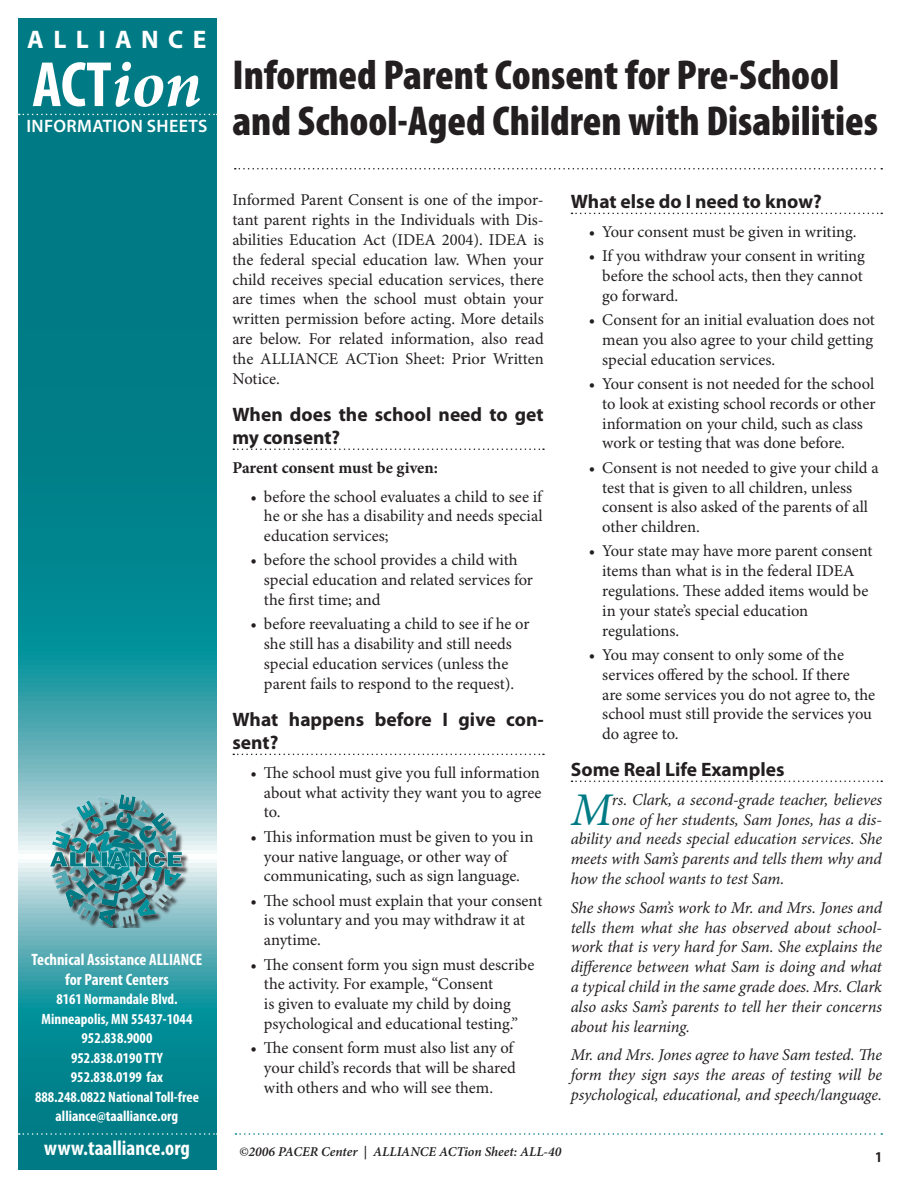
<style>
.page{position:relative;width:918px;height:1188px;background:#fff}
.page>*{position:absolute;margin:0;border:0;box-sizing:border-box;transform-origin:0 0}
.t1{font:700 condensed 64.5px "Myriad";color:#fff}
.t2{font:italic 46.95px "Minion Pro";color:#007b85}
.t3{font:900 condensed 42px/46.5px "Myriad Pro";color:#231f20}
.t4{font:700 25.5px "Myriad Pro";letter-spacing:.37em;color:#fff}
.t5{font:700 condensed 21px "Myriad Pro";color:#fff}
.t6{font:700 19.5px/23.4px "Myriad Pro";color:#231f20}
.t7{font:600 18px "Myriad Pro";letter-spacing:.02em;color:#fff}
.t8{font:16.5px/19.8px "Minion Pro";color:#231f20}
.t9{font:italic 16.5px/19.8px "Minion Pro";letter-spacing:-.005em;color:#231f20;text-align:justify}
.t10{font:700 condensed 16.5px/19.8px "Myriad Pro";color:#fff;text-align:center}
.t11{font:700 16.5px "Minion Pro";letter-spacing:-.005em;color:#231f20}
.t12{font:700 condensed 15px/19.5px "Myriad Pro";color:#fff;text-align:center}
.t13{font:700 condensed 15px "Myriad";color:#231f20}
.t14{font:italic 600 13.5px "Minion Pro";color:#231f20}
.s1{font-family:"Minion Pro";font-style:italic;font-stretch:normal;font-size:67.5px}
</style>
<div class="page">
<svg style="left:19px;top:18px;width:198px;height:1152px;background:#168b94"></svg>
<svg style="left:19px;top:114px;width:198px;height:1px"></svg>
<svg style="left:236px;top:1133px;width:646px;height:2px"></svg>
<svg style="left:19px;top:1133px;width:198px;height:2px"></svg>
<div style="left:51px;top:796px;width:139px;height:132px;background:#231f20;opacity:.9"></div>
<img style="left:50px;top:794px;width:133px;height:134px">
<svg style="left:235px;top:168px;width:647px;height:2px"></svg>
<svg style="left:233px;top:448px;width:311px;height:2px"></svg>
<svg style="left:233px;top:754px;width:311px;height:1px"></svg>
<svg style="left:572px;top:213px;width:310px;height:1px"></svg>
<svg style="left:572px;top:781px;width:310px;height:1px"></svg>
<h3 class="t4" style="left:27px;top:25px;width:181px">ALLIANCE</h3>
<h1 class="t1" style="left:32px;top:52px;width:171px">ACT<span class="s1">ion</span></h1>
<p class="t7" style="left:26px;top:116px;width:183px">INFORMATION SHEETS</p>
<p class="t10" style="left:32px;top:950px;width:172px">Technical Assistance ALLIANCE for Parent Centers</p>
<p class="t12" style="left:35px;top:990px;width:165px">8161 Normandale Blvd.<br>Minneapolis, MN 55437-1044<br>952.838.9000<br>952.838.0190 TTY<br>952.838.0199 fax<br>888.248.0822 National Toll-free alliance@taalliance.org</p>
<p class="t5" style="left:44px;top:1137px;width:147px">www.taalliance.org</p>
<h3 class="t3" style="left:232px;top:52px;width:647px">Informed Parent Consent for Pre-School and School-Aged Children with Disabilities</h3>
<p class="t8" style="left:232px;top:191px;width:313px;text-align:justify">Informed Parent Consent is one of the impor&shy;tant parent rights in the Individuals with Dis&shy;abilities Education Act (IDEA 2004). IDEA is the federal special education law. When your child receives special education services, there are times when the school must obtain your written permission before acting. More details are below. For related information, also read the ALLIANCE ACTion Sheet: Prior Written Notice.</p>
<p class="t6" style="left:232px;top:403px;width:313px">When does the school need to get my consent?</p>
<p class="t11" style="left:232px;top:458px;width:207px">Parent consent must be given:</p>
<p class="t8" style="left:264px;top:487px;width:280px;text-align:justify;text-indent:-13px">• before the school evaluates a child to see if he or she has a disability and needs special education services;</p>
<p class="t8" style="left:264px;top:551px;width:271px;text-indent:-13px">• before the school provides a child with special education and related services for the first time; and</p>
<p class="t8" style="left:251px;top:615px;width:281px;text-align:center">• before reevaluating a child to see if he or she still has a disability and still needs special education services (unless the parent fails to respond to the request).</p>
<p class="t6" style="left:232px;top:708px;width:313px">What happens before I give con&shy;sent?</p>
<p class="t8" style="left:264px;top:763px;width:279px;text-align:justify;text-indent:-13px">• The school must give you full information about what activity they want you to agree to.</p>
<p class="t8" style="left:264px;top:827px;width:271px;text-indent:-13px">• This information must be given to you in your native language, or other way of communicating, such as sign language.</p>
<p class="t8" style="left:264px;top:891px;width:280px;text-indent:-13px">• The school must explain that your consent is voluntary and you may withdraw it at anytime.</p>
<p class="t8" style="left:264px;top:955px;width:272px;text-indent:-13px">• The consent form you sign must describe the activity. For example, “Consent<br>is given to evaluate my child by doing psychological and educational testing.”</p>
<p class="t8" style="left:264px;top:1039px;width:253px;text-indent:-13px">• The consent form must also list any of your child’s records that will be shared with others and who will see them.</p>
<p class="t6" style="left:571px;top:190px;width:253px">What else do I need to know?</p>
<p class="t8" style="left:589px;top:222px;width:269px">• Your consent must be given in writing.</p>
<p class="t8" style="left:602px;top:247px;width:264px;text-indent:-13px">• If you withdraw your consent in writing before the school acts, then they cannot go forward.</p>
<p class="t8" style="left:602px;top:311px;width:274px;text-align:justify;text-indent:-13px">• Consent for an initial evaluation does not mean you also agree to your child getting special education services.</p>
<p class="t8" style="left:602px;top:375px;width:275px;text-indent:-13px">• Your consent is not needed for the school to look at existing school records or other information on your child, such as class work or testing that was done before.</p>
<p class="t8" style="left:602px;top:458px;width:278px;text-indent:-13px">• Consent is not needed to give your child a test that is given to all children, unless consent is also asked of the parents of all other children.</p>
<p class="t8" style="left:602px;top:542px;width:272px;text-indent:-13px">• Your state may have more parent consent items than what is in the federal IDEA regulations. These added items would be in your state’s special education regulations.</p>
<p class="t8" style="left:602px;top:645px;width:275px;text-indent:-13px">• You may consent to only some of the services offered by the school. If there<br>are some services you do not agree to, the school must still provide the services you do agree to.</p>
<p class="t6" style="left:571px;top:758px;width:215px">Some Real Life Examples</p>
<h2 class="t2" style="left:571px;top:781px;width:43px">M</h2>
<p class="t9" style="left:612px;top:790px;width:272px">rs. Clark, a second-grade teacher, believes</p>
<p class="t9" style="left:612px;top:810px;width:272px">one of her students, Sam Jones, has a dis-</p>
<p class="t9" style="left:571px;top:830px;width:313px">ability and needs special education services. She</p>
<p class="t9" style="left:571px;top:850px;width:313px">meets with Sam’s parents and tells them why and</p>
<p class="t9" style="left:571px;top:870px;width:215px">how the school wants to test Sam.</p>
<p class="t9" style="left:571px;top:898px;width:313px">She shows Sam’s work to Mr. and Mrs. Jones and tells them what she has observed about school&shy;work that is very hard for Sam. She explains the difference between what Sam is doing and what a typical child in the same grade does. Mrs. Clark also asks Sam’s parents to tell her their concerns about his learning.</p>
<p class="t9" style="left:571px;top:1046px;width:313px">Mr. and Mrs. Jones agree to have Sam tested. The form they sign says the areas of testing will be psychological, educational, and speech/language.</p>
<p class="t14" style="left:239px;top:1144px;width:324px">©2006 PACER Center | ALLIANCE ACTion Sheet: ALL-40</p>
<p class="t13" style="left:876px;top:1149px;width:8px">1</p>
</div>
